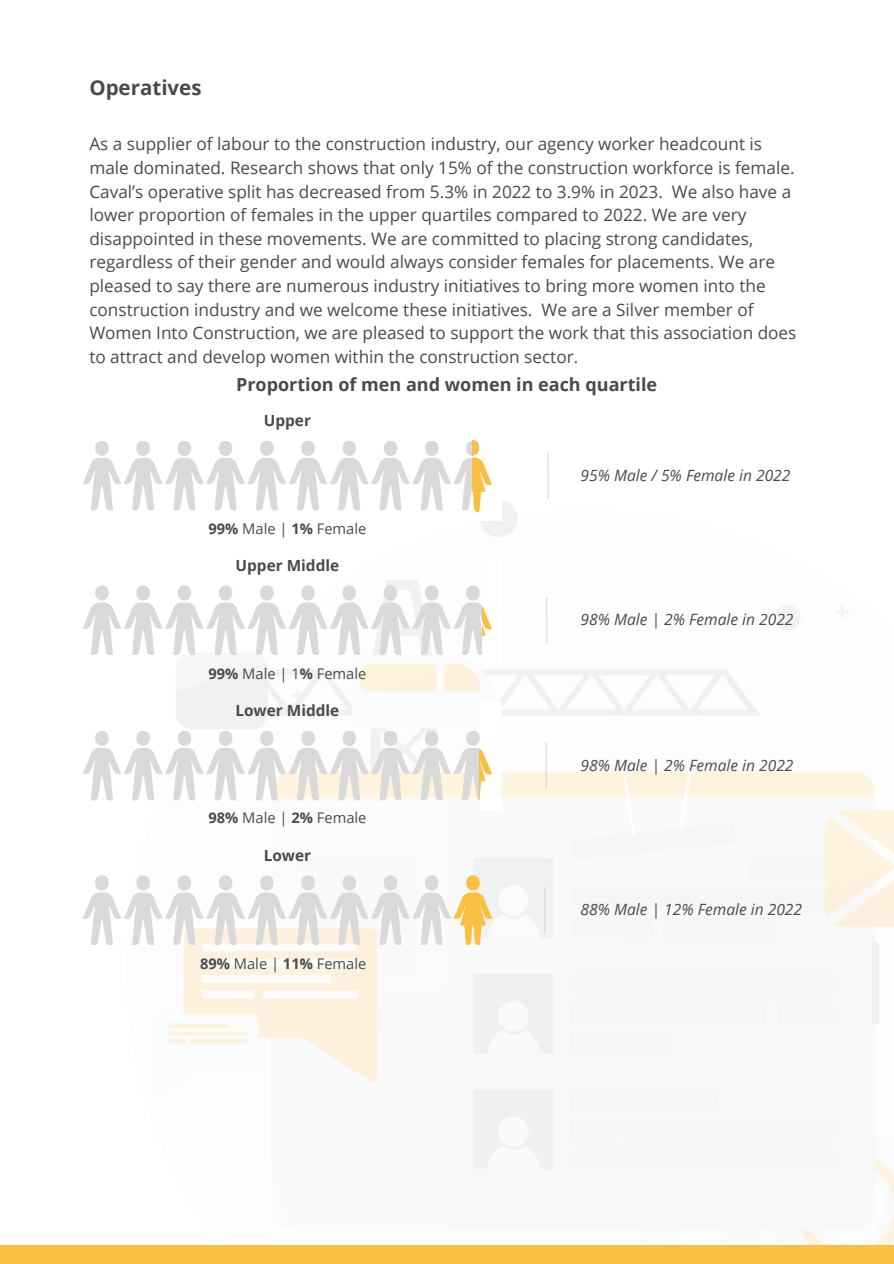
<style>
.page{position:relative;width:894px;height:1264px;background:#fff}
.page>*{position:absolute;margin:0;border:0;box-sizing:border-box;transform-origin:0 0}
.t1{font:700 20.55px "Open Sans";color:#4a4a4a}
.t2{font:700 18px "Open Sans";color:#4a4a4a}
.t3{font:17.25px/23.7px "Open Sans";color:#4a4a4a}
.t4{font:italic 15.6px "Open Sans";color:#4a4a4a}
.t5{font:700 15.45px "Open Sans";color:#4a4a4a}
.t6{font:14.7px "Open Sans";color:#4a4a4a}
.s1{font-weight:700}
</style>
<div class="page">
<svg style="left:83px;top:441px;width:200px;height:69px"></svg>
<img style="left:93px;top:477px;width:800px;height:768px">
<svg style="left:83px;top:585px;width:368px;height:70px"></svg>
<svg style="left:83px;top:730px;width:368px;height:70px"></svg>
<svg style="left:83px;top:875px;width:244px;height:70px"></svg>
<svg style="left:453px;top:875px;width:39px;height:70px"></svg>
<hr style="left:547px;top:452px;width:1px;height:46px;background:#d9d9d9">
<hr style="left:546px;top:597px;width:1px;height:46px;background:#d9d9d9">
<hr style="left:545px;top:742px;width:1px;height:46px;background:#d9d9d9">
<hr style="left:544px;top:887px;width:1px;height:46px;background:#d9d9d9">
<div style="left:0;top:1245px;width:893px;height:18px;background:#fbbf42"></div>
<div style="left:473px;top:413px;width:28px;height:107px;background:#fff"></div>
<img style="left:473px;top:439px;width:19px;height:73px">
<div style="left:482px;top:557px;width:19px;height:107px;background:#fff"></div>
<img style="left:482px;top:606px;width:9px;height:31px">
<div style="left:480px;top:702px;width:21px;height:107px;background:#fff"></div>
<img style="left:480px;top:749px;width:12px;height:46px">
<h3 class="t1" style="left:89px;top:73px;width:114px">Operatives</h3>
<h2 class="t3" style="left:89px;top:132px;width:708px">As a supplier of labour to the construction industry, our agency worker headcount is male dominated. Research shows that only 15% of the construction workforce is female.<br>Caval’s operative split has decreased from 5.3% in 2022 to 3.9% in 2023. We also have a lower proportion of females in the upper quartiles compared to 2022. We are very disappointed in these movements. We are committed to placing strong candidates, regardless of their gender and would always consider females for placements. We are pleased to say there are numerous industry initiatives to bring more women into the construction industry and we welcome these initiatives. We are a Silver member of Women Into Construction, we are pleased to support the work that this association does to attract and develop women within the construction sector.</h2>
<h4 class="t2" style="left:236px;top:371px;width:422px">Proportion of men and women in each quartile</h4>
<p class="t5" style="left:264px;top:410px;width:49px">Upper</p>
<p class="t6" style="left:208px;top:518px;width:159px"><span class="s1">99%</span> Male | <span class="s1">1%</span> Female</p>
<p class="t5" style="left:235px;top:554px;width:105px">Upper Middle</p>
<p class="t6" style="left:208px;top:663px;width:159px"><span class="s1">99%</span> Male | 1<span class="s1">%</span> Female</p>
<p class="t5" style="left:235px;top:699px;width:105px">Lower Middle</p>
<p class="t6" style="left:208px;top:807px;width:159px"><span class="s1">98%</span> Male | <span class="s1">2%</span> Female</p>
<p class="t5" style="left:263px;top:844px;width:49px">Lower</p>
<p class="t6" style="left:200px;top:952px;width:168px"><span class="s1">89%</span> Male | <span class="s1">11%</span> Female</p>
<p class="t4" style="left:580px;top:464px;width:211px">95% Male / 5% Female in 2022</p>
<h4 class="t4" style="left:580px;top:608px;width:214px">98% Male | 2% Female in 2022</h4>
<p class="t4" style="left:580px;top:754px;width:214px">98% Male | 2% Female in 2022</p>
<h4 class="t4" style="left:580px;top:898px;width:223px">88% Male | 12% Female in 2022</h4>
</div>
